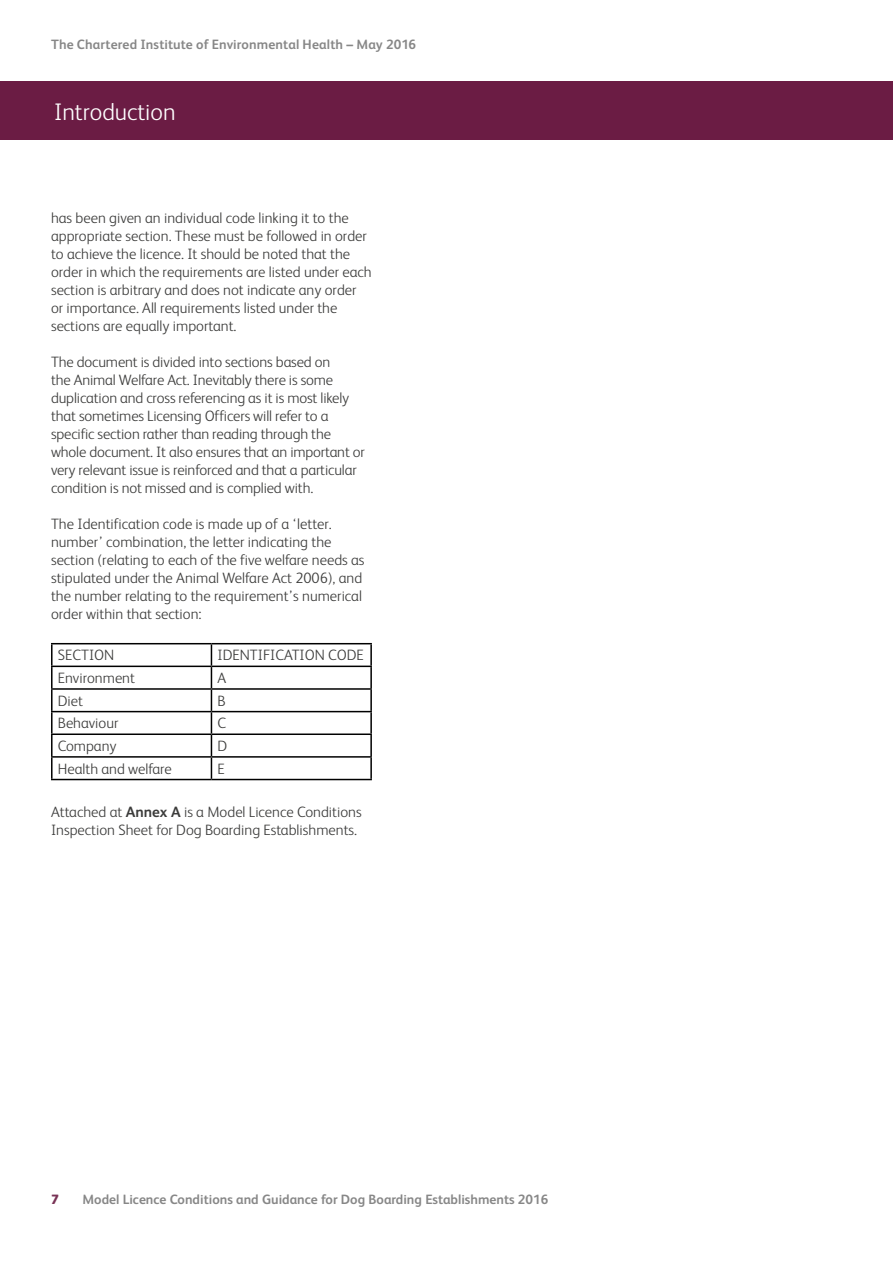
<style>
.page{position:relative;width:893px;height:1263px;background:#fff}
.page>*{position:absolute;margin:0;border:0;box-sizing:border-box;transform-origin:0 0}
.t1{font:300 24px "FS Albert";color:#fff}
.t2{font:300 15px/18px "FS Albert";color:#3c3c3b}
.t3{font:700 13.5px "FS Albert";color:#878787}
.t4{font:800 13.5px "FS Albert";color:#793356}
.s1{font-weight:700}
</style>
<div class="page">
<div style="left:0;top:81px;width:893px;height:59px;background:#6b1c44"></div>
<hr style="left:51px;top:643px;width:160px;height:1px;background:#000">
<hr style="left:51px;top:644px;width:2px;height:22px;background:#000">
<hr style="left:211px;top:643px;width:161px;height:1px;background:#000">
<hr style="left:370px;top:644px;width:2px;height:22px;background:#000">
<hr style="left:51px;top:666px;width:160px;height:1px;background:#000">
<hr style="left:51px;top:667px;width:2px;height:21px;background:#000">
<hr style="left:211px;top:666px;width:161px;height:1px;background:#000">
<hr style="left:370px;top:667px;width:2px;height:21px;background:#000">
<hr style="left:51px;top:688px;width:160px;height:2px;background:#000">
<hr style="left:51px;top:690px;width:2px;height:21px;background:#000">
<hr style="left:211px;top:688px;width:161px;height:2px;background:#000">
<hr style="left:370px;top:690px;width:2px;height:21px;background:#000">
<hr style="left:51px;top:711px;width:160px;height:1px;background:#000">
<hr style="left:51px;top:712px;width:2px;height:21px;background:#000">
<hr style="left:211px;top:711px;width:161px;height:1px;background:#000">
<hr style="left:370px;top:712px;width:2px;height:21px;background:#000">
<hr style="left:51px;top:733px;width:160px;height:2px;background:#000">
<hr style="left:51px;top:735px;width:2px;height:21px;background:#000">
<hr style="left:211px;top:733px;width:161px;height:2px;background:#000">
<hr style="left:370px;top:735px;width:2px;height:21px;background:#000">
<hr style="left:51px;top:756px;width:160px;height:2px;background:#000">
<hr style="left:51px;top:758px;width:2px;height:21px;background:#000">
<hr style="left:211px;top:756px;width:161px;height:2px;background:#000">
<svg style="left:211px;top:644px;width:1px;height:135px"></svg>
<hr style="left:370px;top:758px;width:2px;height:21px;background:#000">
<hr style="left:51px;top:779px;width:160px;height:1px;background:#000">
<hr style="left:211px;top:779px;width:161px;height:1px;background:#000">
<p class="t3" style="left:51px;top:36px;width:367px">The Chartered Institute of Environmental Health – May 2016</p>
<h1 class="t1" style="left:54px;top:98px;width:123px">Introduction</h1>
<p class="t2" style="left:51px;top:209px;width:322px">has been given an individual code linking it to the appropriate section. These must be followed in order to achieve the licence. It should be noted that the order in which the requirements are listed under each section is arbitrary and does not indicate any order or importance. All requirements listed under the sections are equally important.</p>
<p class="t2" style="left:51px;top:353px;width:315px">The document is divided into sections based on<br>the Animal Welfare Act. Inevitably there is some duplication and cross referencing as it is most likely that sometimes Licensing Officers will refer to a specific section rather than reading through the whole document. It also ensures that an important or very relevant issue is reinforced and that a particular condition is not missed and is complied with.</p>
<p class="t2" style="left:51px;top:515px;width:315px">The Identification code is made up of a ‘letter. number’ combination, the letter indicating the section (relating to each of the five welfare needs as stipulated under the Animal Welfare Act 2006), and the number relating to the requirement’s numerical order within that section:</p>
<p class="t2" style="left:58px;top:646px;width:58px">SECTION</p>
<p class="t2" style="left:217px;top:646px;width:148px">IDENTIFICATION CODE</p>
<p class="t2" style="left:58px;top:669px;width:79px">Environment</p>
<p class="t2" style="left:217px;top:669px;width:10px">A</p>
<p class="t2" style="left:58px;top:691px;width:27px">Diet</p>
<p class="t2" style="left:217px;top:691px;width:10px">B</p>
<p class="t2" style="left:58px;top:714px;width:62px">Behaviour</p>
<p class="t2" style="left:217px;top:714px;width:10px">C</p>
<p class="t2" style="left:58px;top:737px;width:60px">Company</p>
<p class="t2" style="left:217px;top:737px;width:11px">D</p>
<p class="t2" style="left:58px;top:759px;width:116px">Health and welfare</p>
<p class="t2" style="left:217px;top:759px;width:9px">E</p>
<p class="t2" style="left:51px;top:803px;width:312px">Attached at <span class="s1">Annex A</span> is a Model Licence Conditions<br>Inspection Sheet for Dog Boarding Establishments.</p>
<p class="t4" style="left:51px;top:1191px;width:9px">7</p>
<p class="t3" style="left:83px;top:1191px;width:467px">Model Licence Conditions and Guidance for Dog Boarding Establishments 2016</p>
</div>
